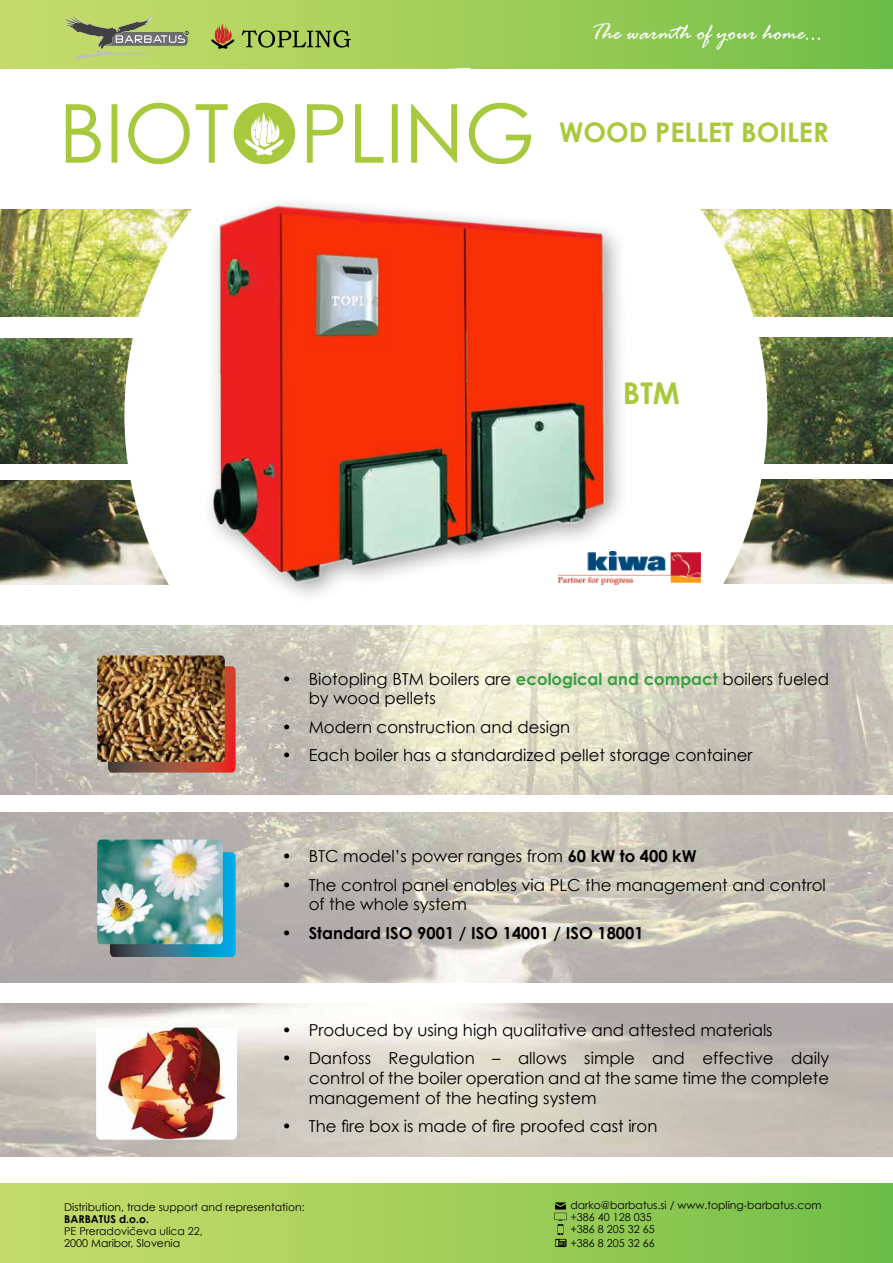
<style>
.page{position:relative;width:893px;height:1263px;background:#fff}
.page>*{position:absolute;margin:0;border:0;box-sizing:border-box;transform-origin:0 0}
.t1{font:700 30px "Century Gothic";color:#a8c93d}
.t2{font:700 27px "Century Gothic";color:#a8c93d}
.t3{font:italic 24px "Rage";color:#fff}
.t4{font:16.5px/19.8px "Century Gothic";color:#000}
.t5{font:700 16.5px "Century Gothic";color:#000}
.t6{font:10.8px/12px "Century Gothic";color:#000}
.t7{font:700 10.8px "Century Gothic";color:#000}
.s1{font-weight:700;color:#3a9e42}
.s2{font-weight:700}
</style>
<div class="page">
<img style="left:767px;top:209px;width:126px;height:107px">
<img style="left:767px;top:337px;width:126px;height:126px">
<img style="left:767px;top:480px;width:126px;height:103px">
<svg style="left:470px;top:68px;width:297px;height:516px"></svg>
<div style="left:0;top:0;width:893px;height:68px;background:linear-gradient(to right,#ccdd6c,#73bf48)"></div>
<img style="left:0;top:210px;width:124px;height:107px">
<img style="left:0;top:338px;width:124px;height:126px">
<img style="left:0;top:480px;width:124px;height:104px">
<svg style="left:124px;top:68px;width:343px;height:517px"></svg>
<img style="left:0;top:625px;width:893px;height:169px">
<img style="left:0;top:812px;width:893px;height:170px">
<img style="left:108px;top:666px;width:128px;height:106px">
<img style="left:97px;top:655px;width:128px;height:107px">
<img style="left:110px;top:852px;width:126px;height:105px">
<img style="left:97px;top:839px;width:126px;height:105px">
<img style="left:96px;top:1027px;width:141px;height:113px">
<svg style="left:66px;top:103px;width:465px;height:61px"></svg>
<svg style="left:64px;top:15px;width:125px;height:45px;background:#a5b76d"></svg>
<svg style="left:211px;top:23px;width:23px;height:26px"></svg>
<svg style="left:242px;top:30px;width:109px;height:18px;background:#809946"></svg>
<div style="left:0;top:1184px;width:893px;height:79px;background:linear-gradient(to right,#cbdd6c,#73bf48)"></div>
<div style="left:201px;top:195px;width:428px;height:410px;background:#fff"></div>
<img style="left:198px;top:200px;width:423px;height:392px">
<img style="left:558px;top:552px;width:143px;height:32px">
<svg style="left:554px;top:1202px;width:13px;height:45px"></svg>
<h3 class="t3" style="left:591px;top:20px;width:233px">The warmth of your home…</h3>
<h2 class="t2" style="left:559px;top:115px;width:271px">WOOD PELLET BOILER</h2>
<h1 class="t1" style="left:623px;top:374px;width:58px">BTM</h1>
<p class="t4" style="left:309px;top:668px;width:522px;text-indent:-27px">• Biotopling BTM boilers are <span class="s1">ecological and compact</span> boilers fueled by wood pellets</p>
<p class="t4" style="left:282px;top:716px;width:290px">• Modern construction and design</p>
<p class="t4" style="left:282px;top:745px;width:472px">• Each boiler has a standardized pellet storage container</p>
<p class="t4" style="left:282px;top:846px;width:416px">• BTC model’s power ranges from <span class="s2">60 kW to 400 kW</span></p>
<p class="t4" style="left:309px;top:874px;width:519px;text-indent:-27px">• The control panel enables via PLC the management and control of the whole system</p>
<p class="t5" style="left:282px;top:922px;width:363px">• Standard ISO 9001 / ISO 14001 / ISO 18001</p>
<p class="t4" style="left:282px;top:1020px;width:492px">• Produced by using high qualitative and attested materials</p>
<p class="t4" style="left:309px;top:1048px;width:522px;text-align:justify;text-indent:-27px">• Danfoss Regulation – allows simple and effective daily control of the boiler operation and at the same time the complete management of the heating system</p>
<p class="t4" style="left:282px;top:1116px;width:377px">• The fire box is made of fire proofed cast iron</p>
<p class="t6" style="left:64px;top:1200px;width:242px">Distribution, trade support and representation:</p>
<p class="t7" style="left:64px;top:1212px;width:86px">BARBATUS d.o.o.</p>
<p class="t6" style="left:64px;top:1224px;width:140px">PE Preradoviceva ulica 22,<br>2000 Maribor, Slovenia</p>
<p class="t6" style="left:570px;top:1199px;width:253px">darko@barbatus.si / www.topling-barbatus.com +386 40 128 035<br>+386 8 205 32 65</p>
<p class="t6" style="left:570px;top:1237px;width:86px">+386 8 205 32 66</p>
</div>
